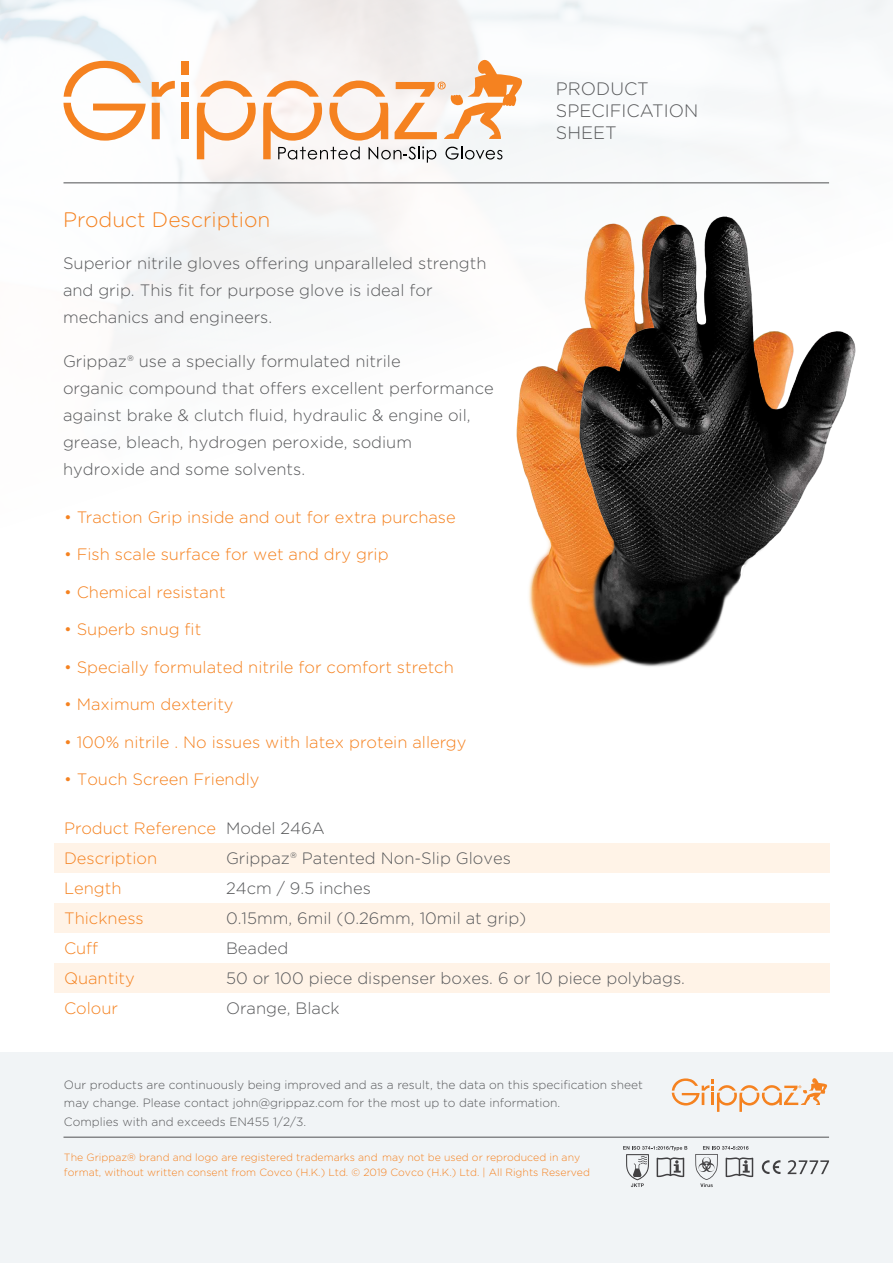
<style>
.page{position:relative;width:893px;height:1263px;background:#fff}
.page>*{position:absolute;margin:0;border:0;box-sizing:border-box;transform-origin:0 0}
.t1{font:300 21px "Gotham Rounded";color:#f58220}
.t2{font:300 18px/21.6px "Gotham Rounded";color:#58595b}
.t3{font:300 16.5px/27px "Gotham Rounded";color:#58595b}
.t4{font:300 16.5px/30px "Gotham Rounded";color:#f58220}
.t5{font:300 12px/18px "Gotham Rounded";color:#58595b}
.t6{font:300 10.5px/15px "Gotham Rounded";color:#f58220}
.s1{color:#58595b}
</style>
<div class="page">
<img style="left:0;top:1px;width:892px;height:330px">
<div style="left:0;top:1052px;width:893px;height:211px;background:#f1f4f6"></div>
<div style="left:54px;top:843px;width:775px;height:30px;background:#fff3e7"></div>
<div style="left:54px;top:903px;width:775px;height:30px;background:#fff3e7"></div>
<div style="left:54px;top:963px;width:775px;height:30px;background:#fff3e7"></div>
<img style="left:507px;top:209px;width:49px;height:449px">
<img style="left:556px;top:199px;width:317px;height:469px">
<hr style="left:64px;top:182px;width:765px;height:1px;background:#58595b">
<hr style="left:64px;top:1137px;width:765px;height:1px;background:#58595b">
<svg style="left:672px;top:1078px;width:156px;height:34px"></svg>
<svg style="left:200px;top:80px;width:52px;height:17px"></svg>
<div style="left:181px;top:82px;width:7px;height:15px;background:#f58220"></div>
<div style="left:181px;top:62px;width:7px;height:13px;background:#f58220"></div>
<svg style="left:152px;top:81px;width:23px;height:16px"></svg>
<svg style="left:197px;top:103px;width:59px;height:56px"></svg>
<svg style="left:64px;top:61px;width:77px;height:36px"></svg>
<svg style="left:152px;top:103px;width:8px;height:36px"></svg>
<svg style="left:63px;top:103px;width:83px;height:38px"></svg>
<div style="left:181px;top:103px;width:7px;height:36px;background:#f58220"></div>
<svg style="left:263px;top:58px;width:265px;height:105px"></svg>
<svg style="left:623px;top:1146px;width:130px;height:41px"></svg>
<svg style="left:762px;top:1160px;width:18px;height:14px"></svg>
<svg style="left:788px;top:1160px;width:41px;height:14px"></svg>
<p class="t1" style="left:63px;top:211px;width:209px">Product Description</p>
<p class="t3" style="left:63px;top:251px;width:425px">Superior nitrile gloves offering unparalleled strength and grip. This fit for purpose glove is ideal for mechanics and engineers.</p>
<p class="t3" style="left:63px;top:348px;width:432px">Grippaz® use a specially formulated nitrile<br>organic compound that offers excellent performance against brake &amp; clutch fluid, hydraulic &amp; engine oil, grease, bleach, hydrogen peroxide, sodium hydroxide and some solvents.</p>
<p class="t4" style="left:64px;top:503px;width:393px">• Traction Grip inside and out for extra purchase</p>
<p class="t4" style="left:64px;top:540px;width:326px">• Fish scale surface for wet and dry grip</p>
<p class="t4" style="left:64px;top:578px;width:163px">• Chemical resistant</p>
<p class="t4" style="left:64px;top:615px;width:139px">• Superb snug fit</p>
<p class="t4" style="left:64px;top:653px;width:391px">• Specially formulated nitrile for comfort stretch</p>
<p class="t4" style="left:64px;top:690px;width:171px">• Maximum dexterity</p>
<p class="t4" style="left:64px;top:728px;width:404px">• 100% nitrile . No issues with latex protein allergy</p>
<p class="t4" style="left:64px;top:765px;width:197px">• Touch Screen Friendly</p>
<p class="t4" style="left:64px;top:814px;width:262px">Product Reference <span class="s1">Model 246A<br></span>Description</p>
<p class="t3" style="left:226px;top:845px;width:286px">Grippaz® Patented Non-Slip Gloves</p>
<p class="t2" style="left:556px;top:79px;width:144px">PRODUCT<br>SPECIFICATION<br>SHEET</p>
<p class="t4" style="left:64px;top:874px;width:59px">Length</p>
<p class="t3" style="left:226px;top:875px;width:146px">24cm / 9.5 inches</p>
<p class="t4" style="left:64px;top:904px;width:81px">Thickness</p>
<p class="t3" style="left:226px;top:905px;width:302px">0.15mm, 6mil (0.26mm, 10mil at grip)</p>
<p class="t4" style="left:64px;top:934px;width:36px">Cuff</p>
<p class="t3" style="left:226px;top:935px;width:64px">Beaded</p>
<p class="t4" style="left:64px;top:964px;width:72px">Quantity</p>
<p class="t3" style="left:226px;top:965px;width:460px">50 or 100 piece dispenser boxes. 6 or 10 piece polybags.</p>
<p class="t4" style="left:64px;top:994px;width:56px">Colour</p>
<p class="t3" style="left:226px;top:995px;width:115px">Orange, Black</p>
<p class="t5" style="left:64px;top:1076px;width:581px">Our products are continuously being improved and as a result, the data on this specification sheet may change. Please contact john@grippaz.com for the most up to date information.</p>
<p class="t5" style="left:64px;top:1114px;width:244px">Complies with and exceeds EN455 1/2/3.</p>
<p class="t6" style="left:64px;top:1150px;width:528px">The Grippaz® brand and logo are registered trademarks and may not be used or reproduced in any format, without written consent from Covco (H.K.) Ltd. © 2019 Covco (H.K.) Ltd. | All Rights Reserved</p>
</div>
